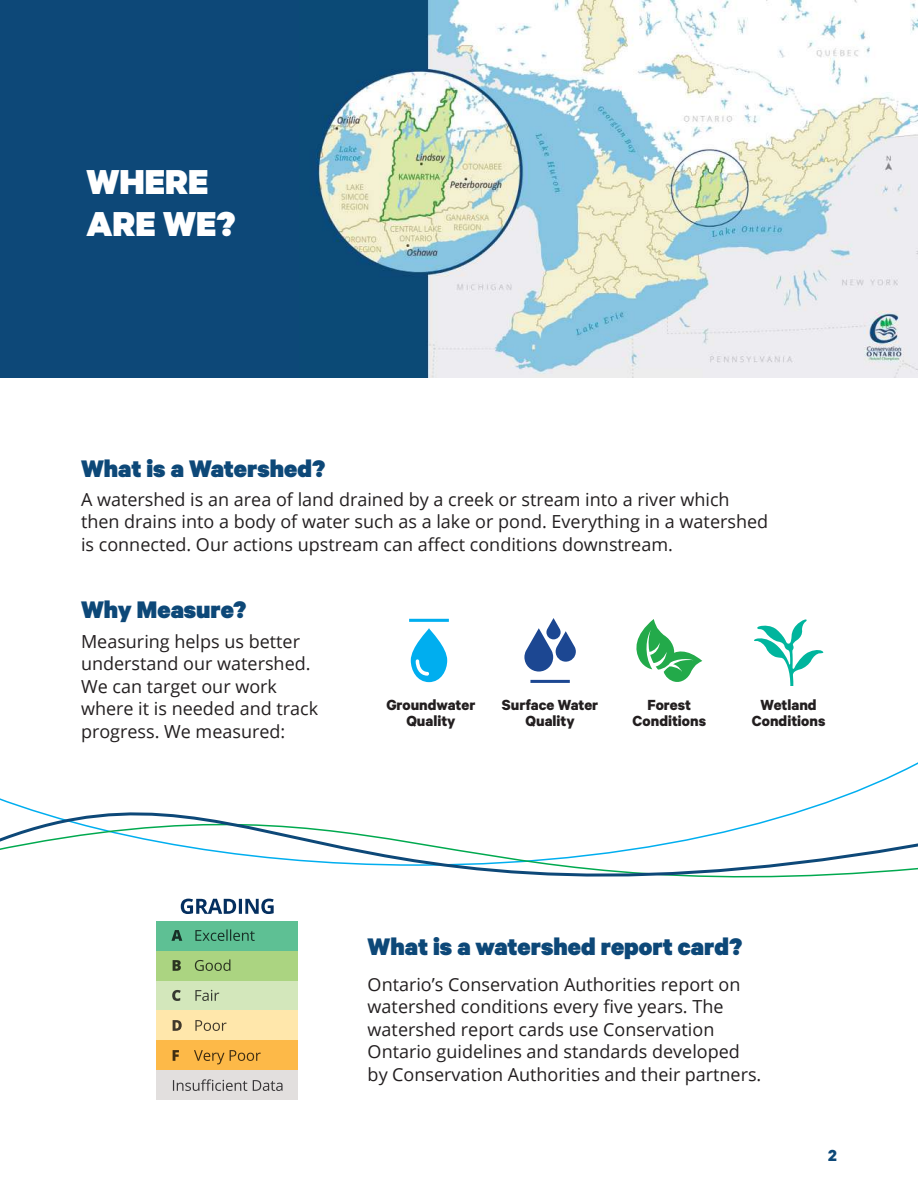
<style>
.page{position:relative;width:918px;height:1188px;background:#fff}
.page>*{position:absolute;margin:0;border:0;box-sizing:border-box;transform-origin:0 0}
.t1{font:900 39px/42px "Calibre";color:#fff}
.t2{font:900 27px "Calibre";color:#0d4878}
.t3{font:18px/22.5px "Open Sans";color:#231f20}
.t4{font:700 18px "Calibre";color:#0d4878}
.t5{font:700 16.5px/16.5px "Calibre";color:#231f20;text-align:center}
</style>
<div class="page">
<div style="left:0;top:0;width:378px;height:378px;background:#0d4878"></div>
<svg style="left:0;top:762px;width:918px;height:206px"></svg>
<hr style="left:409px;top:619px;width:40px;height:3px;background:#00aeef">
<svg style="left:411px;top:628px;width:36px;height:54px"></svg>
<svg style="left:524px;top:618px;width:52px;height:54px"></svg>
<hr style="left:530px;top:680px;width:40px;height:3px;background:#1c4792">
<svg style="left:636px;top:619px;width:66px;height:63px"></svg>
<svg style="left:754px;top:619px;width:69px;height:67px"></svg>
<div style="left:157px;top:980px;width:141px;height:30px;background:#d3e7bb"></div>
<div style="left:157px;top:1010px;width:141px;height:30px;background:#ffe7ab"></div>
<div style="left:157px;top:1040px;width:141px;height:30px;background:#fdb948"></div>
<div style="left:157px;top:951px;width:141px;height:29px;background:#abd481"></div>
<div style="left:157px;top:921px;width:141px;height:30px;background:#5ec094"></div>
<div style="left:157px;top:1070px;width:141px;height:30px;background:#e2dfde"></div>
<svg style="left:181px;top:899px;width:93px;height:15px"></svg>
<svg style="left:173px;top:1079px;width:110px;height:12px"></svg>
<svg style="left:173px;top:1050px;width:88px;height:14px"></svg>
<svg style="left:173px;top:1020px;width:54px;height:11px"></svg>
<svg style="left:172px;top:990px;width:47px;height:11px"></svg>
<svg style="left:173px;top:959px;width:57px;height:12px"></svg>
<svg style="left:171px;top:929px;width:84px;height:12px"></svg>
<img style="left:316px;top:0;width:602px;height:378px">
<h1 class="t1" style="left:87px;top:160px;width:151px">WHERE<br>ARE WE?</h1>
<h2 class="t2" style="left:81px;top:451px;width:246px">What is a Watershed?</h2>
<p class="t3" style="left:81px;top:488px;width:689px">A watershed is an area of land drained by a creek or stream into a river which then drains into a body of water such as a lake or pond. Everything in a watershed is connected. Our actions upstream can affect conditions downstream.</p>
<h2 class="t2" style="left:81px;top:593px;width:167px">Why Measure?</h2>
<p class="t3" style="left:81px;top:629px;width:239px">Measuring helps us better understand our watershed.<br>We can target our work where it is needed and track progress. We measured:</p>
<p class="t5" style="left:386px;top:696px;width:91px">Groundwater<br>Quality</p>
<p class="t5" style="left:502px;top:696px;width:98px">Surface Water<br>Quality</p>
<p class="t5" style="left:633px;top:696px;width:75px">Forest<br>Conditions</p>
<p class="t5" style="left:752px;top:696px;width:75px">Wetland<br>Conditions</p>
<h2 class="t2" style="left:368px;top:929px;width:376px">What is a watershed report card?</h2>
<p class="t3" style="left:368px;top:973px;width:395px">Ontario’s Conservation Authorities report on watershed conditions every five years. The watershed report cards use Conservation Ontario guidelines and standards developed by Conservation Authorities and their partners.</p>
<p class="t4" style="left:828px;top:1144px;width:10px">2</p>
</div>
